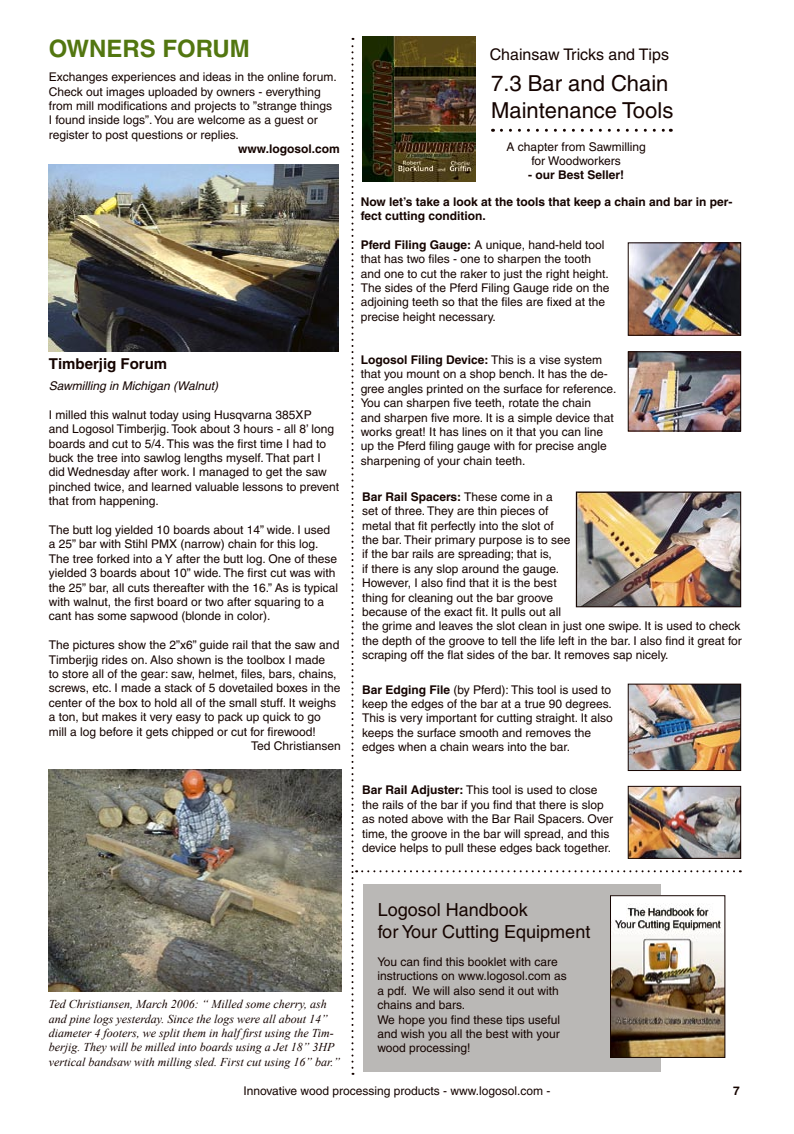
<style>
.page{position:relative;width:794px;height:1134px;background:#fff}
.page>*{position:absolute;margin:0;border:0;box-sizing:border-box;transform-origin:0 0}
.rubrik_-_artikel{font:700 24px "Helvetica";color:#527610}
.rubrik_-_artikel-2{font:22px/26.4px "Helvetica";color:#150400}
.helvetica_12_p{font:18px/21.6px "Helvetica";color:#150400}
.rubrik_-_artikel-3{font:16px "Helvetica";color:#150400}
.helvetica_15_p_bold{font:700 15px "Helvetica";color:#150400}
.helvetica_12_p-2{font:12px/14.4px "Helvetica";color:#150400}
.bildtext{font:italic 12px/14.4px "Times New Roman";color:#150400}
.helvetica_12_p-3{font:700 12px/14.4px "Helvetica";color:#150400}
.helvetica_12_p-4{font:italic 12px "Helvetica";color:#150400}
.s1{font-weight:700}
</style>
<div class="page">
<img style="left:49px;top:165px;width:289px;height:186px">
<img style="left:49px;top:769px;width:292px;height:223px">
<svg style="left:351px;top:38px;width:390px;height:1037px"></svg>
<img style="left:578px;top:494px;width:161px;height:111px">
<div style="left:576px;top:492px;width:165px;height:115px;border:1px solid #150400"></div>
<img style="left:612px;top:897px;width:111px;height:158px">
<div style="left:610px;top:895px;width:115px;height:162px;border:1px solid #150400"></div>
<p class="rubrik_-_artikel" style="left:49px;top:34px;width:202px">OWNERS FORUM</p>
<p class="helvetica_12_p-2" style="left:49px;top:70px;width:289px">Exchanges experiences and ideas in the online forum.<br>Check out images uploaded by owners - everything from mill modifications and projects to ”strange things I found inside logs”. You are welcome as a guest or register to post questions or replies.</p>
<p class="helvetica_12_p-3" style="left:238px;top:142px;width:103px">www.logosol.com</p>
<p class="helvetica_15_p_bold" style="left:49px;top:355px;width:120px">Timberjig Forum</p>
<p class="helvetica_12_p-4" style="left:49px;top:379px;width:171px">Sawmilling in Michigan (Walnut)</p>
<p class="helvetica_12_p-2" style="left:49px;top:407px;width:292px">I milled this walnut today using Husqvarna 385XP<br>and Logosol Timberjig. Took about 3 hours - all 8’ long boards and cut to 5/4. This was the first time I had to buck the tree into sawlog lengths myself. That part I did Wednesday after work. I managed to get the saw pinched twice, and learned valuable lessons to prevent that from happening.</p>
<p class="helvetica_12_p-2" style="left:49px;top:522px;width:291px">The butt log yielded 10 boards about 14” wide. I used a 25” bar with Stihl PMX (narrow) chain for this log.<br>The tree forked into a Y after the butt log. One of these yielded 3 boards about 10” wide. The first cut was with the 25” bar, all cuts thereafter with the 16.” As is typical with walnut, the first board or two after squaring to a cant has some sapwood (blonde in color).</p>
<p class="helvetica_12_p-2" style="left:49px;top:638px;width:293px">The pictures show the 2”x6” guide rail that the saw and Timberjig rides on. Also shown is the toolbox I made<br>to store all of the gear: saw, helmet, files, bars, chains, screws, etc. I made a stack of 5 dovetailed boxes in the center of the box to hold all of the small stuff. It weighs a ton, but makes it very easy to pack up quick to go mill a log before it gets chipped or cut for firewood!</p>
<p class="helvetica_12_p-2" style="left:251px;top:738px;width:91px">Ted Christiansen</p>
<p class="bildtext" style="left:49px;top:997px;width:293px">Ted Christiansen, March 2006: “ Milled some cherry, ash and pine logs yesterday. Since the logs were all about 14” diameter 4 footers, we split them in half first using the Tim&shy;berjig. They will be milled into boards using a Jet 18” 3HP vertical bandsaw with milling sled. First cut using 16” bar.”</p>
<p class="rubrik_-_artikel-3" style="left:490px;top:45px;width:181px">Chainsaw Tricks and Tips</p>
<p class="rubrik_-_artikel-2" style="left:491px;top:70px;width:184px">7.3 Bar and Chain<br>Maintenance Tools</p>
<p class="helvetica_12_p-2" style="left:506px;top:139px;width:141px;text-align:center">A chapter from Sawmilling for Woodworkers</p>
<p class="helvetica_12_p-3" style="left:528px;top:168px;width:98px">- our Best Seller!</p>
<p class="helvetica_12_p-3" style="left:361px;top:194px;width:373px">Now let’s take a look at the tools that keep a chain and bar in per&shy;fect cutting condition.</p>
<p class="helvetica_12_p-2" style="left:361px;top:237px;width:250px"><span class="s1">Pferd Filing Gauge:</span> A unique, hand-held tool that has two files - one to sharpen the tooth and one to cut the raker to just the right height.<br>The sides of the Pferd Filing Gauge ride on the adjoining teeth so that the files are fixed at the precise height necessary.</p>
<p class="helvetica_12_p-2" style="left:361px;top:353px;width:257px"><span class="s1">Logosol Filing Device:</span> This is a vise system that you mount on a shop bench. It has the de&shy;gree angles printed on the surface for reference.<br>You can sharpen five teeth, rotate the chain<br>and sharpen five more. It is a simple device that works great! It has lines on it that you can line up the Pferd filing gauge with for precise angle sharpening of your chain teeth.</p>
<p class="helvetica_12_p-2" style="left:362px;top:489px;width:381px"><span class="s1">Bar Rail Spacers:</span> These come in a<br>set of three. They are thin pieces of<br>metal that fit perfectly into the slot of<br>the bar. Their primary purpose is to see<br>if the bar rails are spreading; that is,<br>if there is any slop around the gauge.<br>However, I also find that it is the best<br>thing for cleaning out the bar groove<br>because of the exact fit. It pulls out all<br>the grime and leaves the slot clean in just one swipe. It is used to check the depth of the groove to tell the life left in the bar. I also find it great for scraping off the flat sides of the bar. It removes sap nicely.</p>
<p class="helvetica_12_p-2" style="left:362px;top:682px;width:252px"><span class="s1">Bar Edging File</span> (by Pferd): This tool is used to keep the edges of the bar at a true 90 degrees.<br>This is very important for cutting straight. It also keeps the surface smooth and removes the edges when a chain wears into the bar.</p>
<p class="helvetica_12_p-2" style="left:362px;top:783px;width:253px"><span class="s1">Bar Rail Adjuster:</span> This tool is used to close the rails of the bar if you find that there is slop as noted above with the Bar Rail Spacers. Over time, the groove in the bar will spread, and this device helps to pull these edges back together.</p>
<p class="helvetica_12_p" style="left:378px;top:899px;width:214px">Logosol Handbook<br>for Your Cutting Equipment</p>
<p class="helvetica_12_p-2" style="left:377px;top:954px;width:191px">You can find this booklet with care instructions on www.logosol.com as a pdf. We will also send it out with chains and bars.</p>
<p class="helvetica_12_p-2" style="left:377px;top:1012px;width:184px;text-align:justify">We hope you find these tips useful and wish you all the best with your wood processing!</p>
<p class="helvetica_12_p-2" style="left:243px;top:1084px;width:309px">Innovative wood processing products - www.logosol.com -</p>
<p class="helvetica_12_p-3" style="left:733px;top:1083px;width:8px">7</p>
</div>
